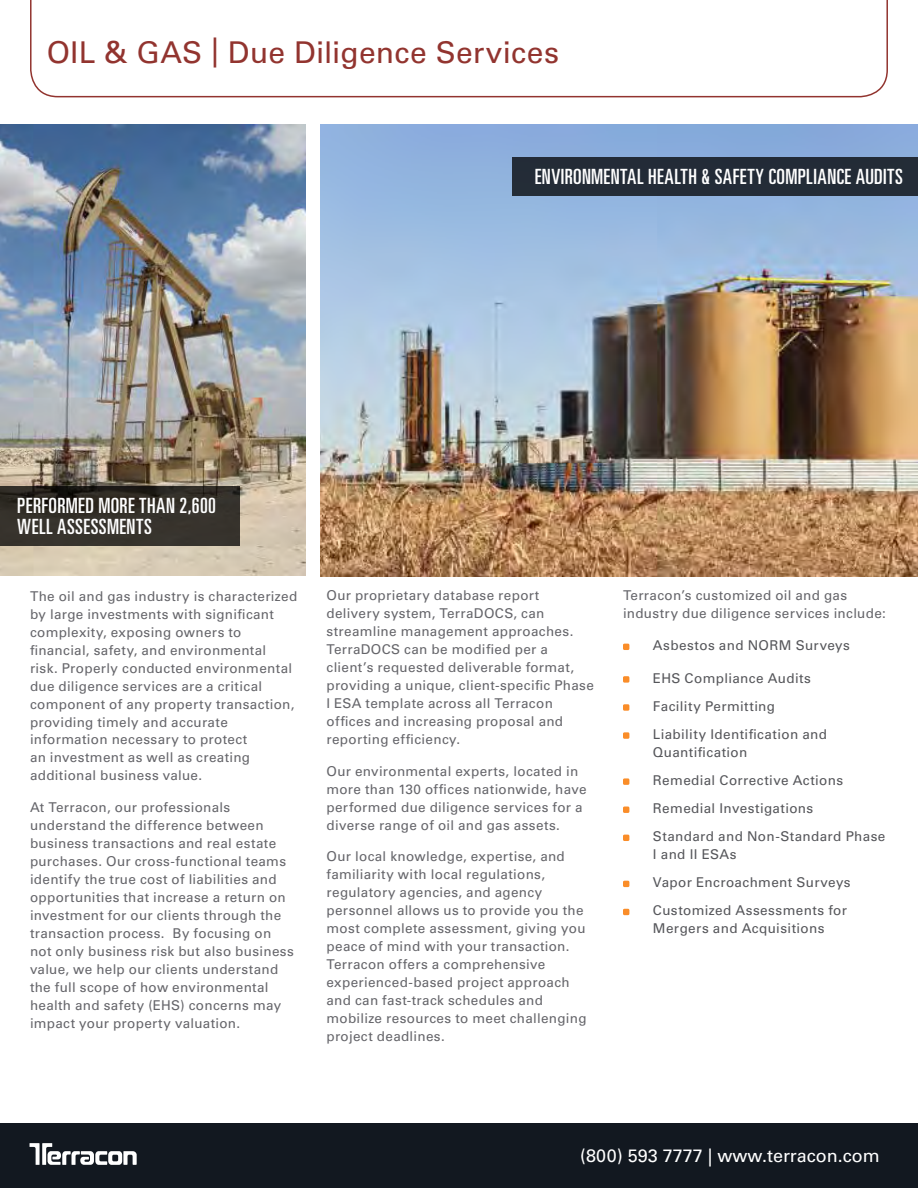
<style>
.page{position:relative;width:918px;height:1188px;background:#fff}
.page>*{position:absolute;margin:0;border:0;box-sizing:border-box;transform-origin:0 0}
.t1{font:30px "Univers LT Std";letter-spacing:.01em;color:#92342f}
.t2{font:ultra-condensed 21px/21px "Univers LT Std";letter-spacing:.025em;color:#fff}
.t3{font:18px "Univers LT Std";color:#fff}
.t4{font:13.5px/18px "Univers LT Std";letter-spacing:.025em;color:#65656a}
.t5{font:13.5px/28px "Univers LT Std";letter-spacing:.025em;color:#55565a}
</style>
<div class="page">
<svg style="left:30px;top:0;width:858px;height:97px"></svg>
<svg style="left:623px;top:644px;width:6px;height:6px"></svg>
<div style="left:623px;top:676px;width:6px;height:7px;background:#fa8d29;border-radius:2px"></div>
<div style="left:623px;top:704px;width:6px;height:7px;background:#fa8d29;border-radius:2px"></div>
<div style="left:623px;top:732px;width:6px;height:7px;background:#fa8d29;border-radius:2px"></div>
<div style="left:623px;top:778px;width:6px;height:7px;background:#fa8d29;border-radius:2px"></div>
<svg style="left:623px;top:807px;width:6px;height:6px"></svg>
<svg style="left:623px;top:835px;width:6px;height:6px"></svg>
<svg style="left:623px;top:881px;width:6px;height:6px"></svg>
<svg style="left:623px;top:909px;width:6px;height:6px"></svg>
<div style="left:0;top:1123px;width:918px;height:65px;background:#121820"></div>
<svg style="left:30px;top:1143px;width:107px;height:22px"></svg>
<img style="left:0;top:124px;width:306px;height:452px">
<img style="left:321px;top:124px;width:597px;height:452px">
<div style="left:512px;top:157px;width:406px;height:39px;background:#232c37"></div>
<svg style="left:0;top:486px;width:240px;height:60px;background:#302c26"></svg>
<h1 class="t1" style="left:47px;top:34px;width:514px">OIL &amp; GAS | Due Diligence Services</h1>
<h2 class="t2" style="left:535px;top:166px;width:370px">ENVIRONMENTAL HEALTH &amp; SAFETY COMPLIANCE AUDITS</h2>
<h2 class="t2" style="left:17px;top:495px;width:200px">PERFORMED MORE THAN 2,600<br>WELL ASSESSMENTS</h2>
<p class="t4" style="left:30px;top:587px;width:269px">The oil and gas industry is characterized by large investments with significant complexity, exposing owners to financial, safety, and environmental risk. Properly conducted environmental due diligence services are a critical component of any property transaction, providing timely and accurate information necessary to protect<br>an investment as well as creating additional business value.</p>
<p class="t4" style="left:30px;top:798px;width:265px">At Terracon, our professionals understand the difference between business transactions and real estate purchases. Our cross-functional teams identify the true cost of liabilities and opportunities that increase a return on investment for our clients through the transaction process. By focusing on not only business risk but also business value, we help our clients understand the full scope of how environmental health and safety (EHS) concerns may impact your property valuation.</p>
<p class="t4" style="left:327px;top:587px;width:269px">Our proprietary database report delivery system, TerraDOCS, can streamline management approaches.<br>TerraDOCS can be modified per a client’s requested deliverable format, providing a unique, client-specific Phase I ESA template across all Terracon offices and increasing proposal and reporting efficiency.</p>
<p class="t4" style="left:327px;top:762px;width:262px">Our environmental experts, located in more than 130 offices nationwide, have performed due diligence services for a diverse range of oil and gas assets.</p>
<p class="t4" style="left:327px;top:848px;width:262px">Our local knowledge, expertise, and familiarity with local regulations, regulatory agencies, and agency personnel allows us to provide you the most complete assessment, giving you peace of mind with your transaction.<br>Terracon offers a comprehensive experienced-based project approach and can fast-track schedules and mobilize resources to meet challenging project deadlines.</p>
<p class="t4" style="left:623px;top:587px;width:264px">Terracon’s customized oil and gas industry due diligence services include:</p>
<p class="t5" style="left:653px;top:631px;width:198px">Asbestos and NORM Surveys</p>
<p class="t5" style="left:653px;top:664px;width:176px">EHS Compliance Audits<br>Facility Permitting<br>Liability Identification and</p>
<p class="t5" style="left:653px;top:738px;width:234px">Quantification<br>Remedial Corrective Actions<br>Remedial Investigations<br>Standard and Non-Standard Phase</p>
<p class="t5" style="left:653px;top:840px;width:199px">I and II ESAs<br>Vapor Encroachment Surveys<br>Customized Assessments for</p>
<p class="t5" style="left:653px;top:914px;width:173px">Mergers and Acquisitions</p>
<h3 class="t3" style="left:580px;top:1145px;width:301px">(800) 593 7777 | www.terracon.com</h3>
</div>
